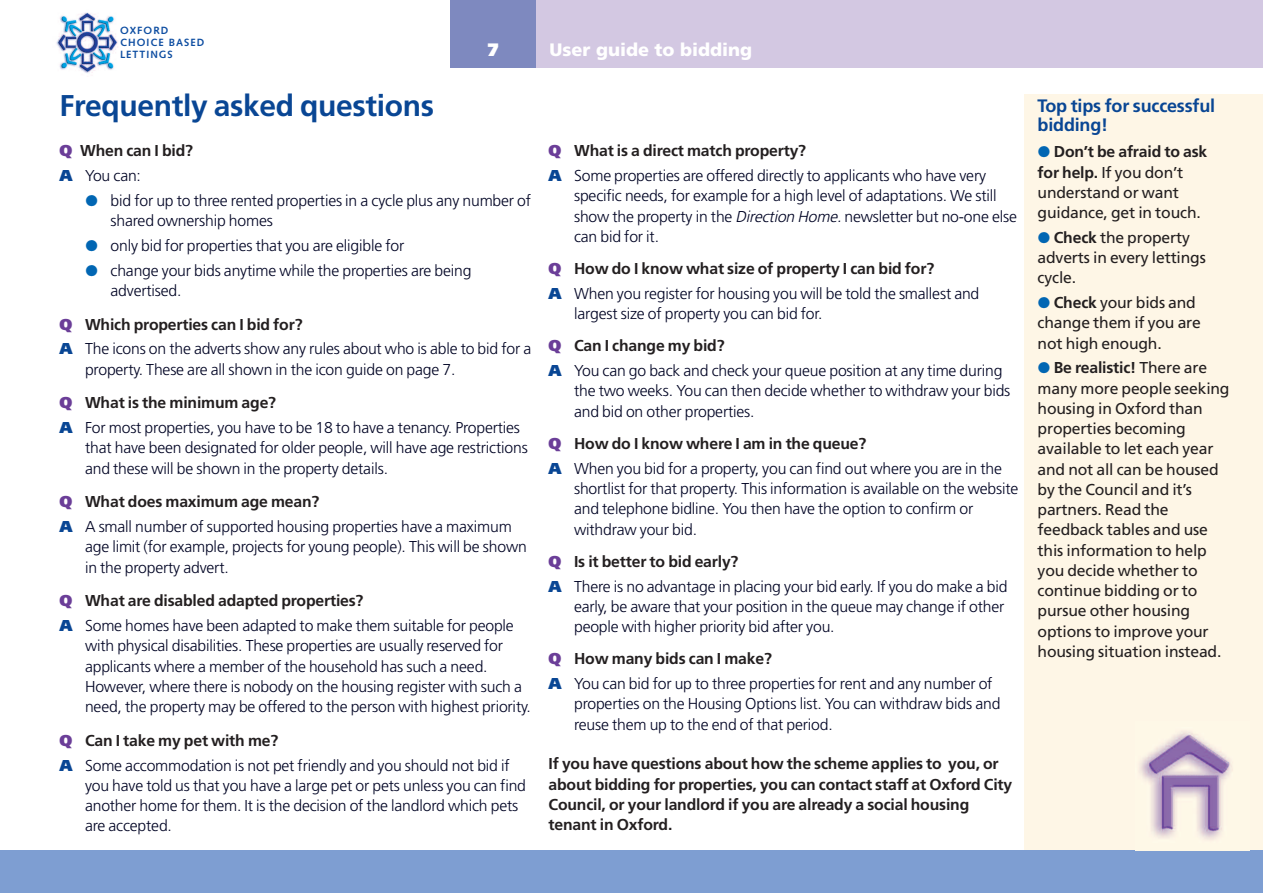
<style>
.page{position:relative;width:1263px;height:893px;background:#fff}
.page>*{position:absolute;margin:0;border:0;box-sizing:border-box;transform-origin:0 0}
.t1{font:700 30px "Frutiger";letter-spacing:-.01em;color:#094694}
.t2{font:700 18px/19.5px "Frutiger";letter-spacing:-.01em;color:#094694}
.t3{font:900 18px "Frutiger";color:#fff}
.t4{font:900 18px "Frutiger";color:#fff}
.t5{font:300 15.75px/20.2px "Frutiger";letter-spacing:-.01em;color:#000424}
.t6{font:15.75px/20.2px "Frutiger";letter-spacing:-.01em;color:#231f20}
.t7{font:700 15.75px/20.2px "Frutiger";letter-spacing:-.01em;color:#231f20}
.t8{font:700 10.5px/12px "Syntax";letter-spacing:.1em;color:#0d4da1}
.s1{font-weight:900;color:#6b3e98}
.s2{font-weight:900;color:#094694}
.s3{font-weight:300;color:#000424}
.s4{font-weight:700;color:#231f20}
.s5{font-style:italic}
.s6{font-weight:700}
</style>
<div class="page">
<div style="left:1025px;top:94px;width:238px;height:756px;background:#fef6e6"></div>
<div style="left:0;top:850px;width:1263px;height:43px;background:#7e9ed2"></div>
<div style="left:451px;top:0;width:812px;height:68px;background:#d3c8e2"></div>
<img style="left:56px;top:12px;width:62px;height:61px">
<div style="left:451px;top:0;width:85px;height:68px;background:#7e89bf"></div>
<img style="left:1140px;top:732px;width:92px;height:108px">
<p class="t8" style="left:120px;top:25px;width:86px">OXFORD<br>CHOICE BASED<br>LETTINGS</p>
<h1 class="t1" style="left:60px;top:94px;width:376px">Frequently asked questions</h1>
<p class="t4" style="left:488px;top:43px;width:12px">7</p>
<p class="t3" style="left:550px;top:43px;width:204px">User guide to bidding</p>
<p class="t7" style="left:60px;top:140px;width:135px;line-height:24.8px"><span class="s1">Q</span> When can I bid?<br><span class="s2">A</span> <span class="s3">You can:</span></p>
<p class="t5" style="left:111px;top:192px;width:422px">bid for up to three rented properties in a cycle plus any number of shared ownership homes</p>
<p class="t5" style="left:111px;top:234px;width:363px;line-height:24.8px">only bid for properties that you are eligible for<br>change your bids anytime while the properties are being</p>
<p class="t7" style="left:60px;top:275px;width:245px;line-height:33.8px;text-indent:51px"><span class="s3">advertised.<br></span><span class="s1">Q</span> Which properties can I bid for?</p>
<p class="t5" style="left:85px;top:340px;width:448px;text-indent:-26px"><span class="s2">A</span> The icons on the adverts show any rules about who is able to bid for a property. These are all shown in the icon guide on page 7.</p>
<p class="t5" style="left:60px;top:392px;width:462px;line-height:24.8px"><span class="s1">Q</span> <span class="s4">What is the minimum age?<br></span><span class="s2">A</span> For most properties, you have to be 18 to have a tenancy. Properties</p>
<p class="t5" style="left:85px;top:439px;width:444px">that have been designated for older people, will have age restrictions and these will be shown in the property details.</p>
<p class="t5" style="left:60px;top:491px;width:454px;line-height:24.8px"><span class="s1">Q</span> <span class="s4">What does maximum age mean?<br></span><span class="s2">A</span> A small number of supported housing properties have a maximum</p>
<p class="t5" style="left:85px;top:538px;width:443px">age limit (for example, projects for young people). This will be shown in the property advert.</p>
<p class="t5" style="left:60px;top:590px;width:456px;line-height:24.8px"><span class="s1">Q</span> <span class="s4">What are disabled adapted properties?<br></span><span class="s2">A</span> Some homes have been adapted to make them suitable for people</p>
<p class="t5" style="left:85px;top:637px;width:447px">with physical disabilities. These properties are usually reserved for applicants where a member of the household has such a need.<br>However, where there is nobody on the housing register with such a need, the property may be offered to the person with highest priority.</p>
<p class="t5" style="left:60px;top:729px;width:452px;line-height:24.8px"><span class="s1">Q</span> <span class="s4">Can I take my pet with me?<br></span><span class="s2">A</span> Some accommodation is not pet friendly and you should not bid if</p>
<p class="t5" style="left:85px;top:777px;width:442px">you have told us that you have a large pet or pets unless you can find another home for them. It is the decision of the landlord which pets are accepted.</p>
<p class="t5" style="left:549px;top:140px;width:439px;line-height:24.8px"><span class="s1">Q</span> <span class="s4">What is a direct match property?<br></span><span class="s2">A</span> Some properties are offered directly to applicants who have very</p>
<p class="t5" style="left:574px;top:187px;width:444px">specific needs, for example for a high level of adaptations. We still show the property in the <span class="s5">DirectionHome.</span>newsletter but no-one else can bid for it.</p>
<p class="t5" style="left:549px;top:258px;width:432px;line-height:24.8px"><span class="s1">Q</span> <span class="s4">How do I know what size of property I can bid for?<br></span><span class="s2">A</span> When you register for housing you will be told the smallest and</p>
<p class="t5" style="left:549px;top:299px;width:275px;line-height:32.2px;text-indent:26px">largest size of property you can bid for.<br><span class="s1">Q</span> <span class="s4">Can I change my bid?</span></p>
<p class="t5" style="left:574px;top:362px;width:438px;text-indent:-26px"><span class="s2">A</span> You can go back and check your queue position at any time during the two weeks. You can then decide whether to withdraw your bids and bid on other properties.</p>
<p class="t5" style="left:549px;top:432px;width:455px;line-height:24.8px"><span class="s1">Q</span> <span class="s4">How do I know where I am in the queue?<br></span><span class="s2">A</span> When you bid for a property, you can find out where you are in the</p>
<p class="t5" style="left:574px;top:480px;width:446px">shortlist for that property. This information is available on the website and telephone bidline. You then have the option to confirm or withdraw your bid.</p>
<p class="t5" style="left:549px;top:550px;width:460px;line-height:24.8px"><span class="s1">Q</span> <span class="s4">Is it better to bid early?<br></span><span class="s2">A</span> There is no advantage in placing your bid early. If you do make a bid</p>
<p class="t5" style="left:574px;top:597px;width:432px">early, be aware that your position in the queue may change if other people with higher priority bid after you.</p>
<p class="t5" style="left:549px;top:648px;width:445px;line-height:24.8px"><span class="s1">Q</span> <span class="s4">How many bids can I make?<br></span><span class="s2">A</span> You can bid for up to three properties for rent and any number of</p>
<p class="t5" style="left:574px;top:695px;width:428px">properties on the Housing Options list. You can withdraw bids and reuse them up to the end of that period.</p>
<p class="t7" style="left:549px;top:755px;width:465px">If you have questions about how the scheme applies to you, or about bidding for properties, you can contact staff at Oxford City Council, or your landlord if you are already a social housing tenant in Oxford.</p>
<p class="t2" style="left:1037px;top:97px;width:179px">Top tips for successful bidding!</p>
<p class="t6" style="left:1037px;top:143px;width:171px;text-indent:16px"><span class="s6">Don’t be afraid to ask for help.</span> If you don’t understand or want guidance, get in touch.</p>
<p class="t6" style="left:1037px;top:228px;width:170px;text-indent:16px"><span class="s6">Check</span> the property adverts in every lettings cycle.</p>
<p class="t6" style="left:1037px;top:294px;width:165px;text-indent:16px"><span class="s6">Check</span> your bids and change them if you are not high enough.</p>
<p class="t6" style="left:1037px;top:359px;width:193px;text-indent:16px"><span class="s6">Be realistic!</span> There are many more people seeking housing in Oxford than properties becoming available to let each year and not all can be housed by the Council and it’s partners. Read the feedback tables and use this information to help you decide whether to continue bidding or to pursue other housing options to improve your housing situation instead.</p>
</div>
